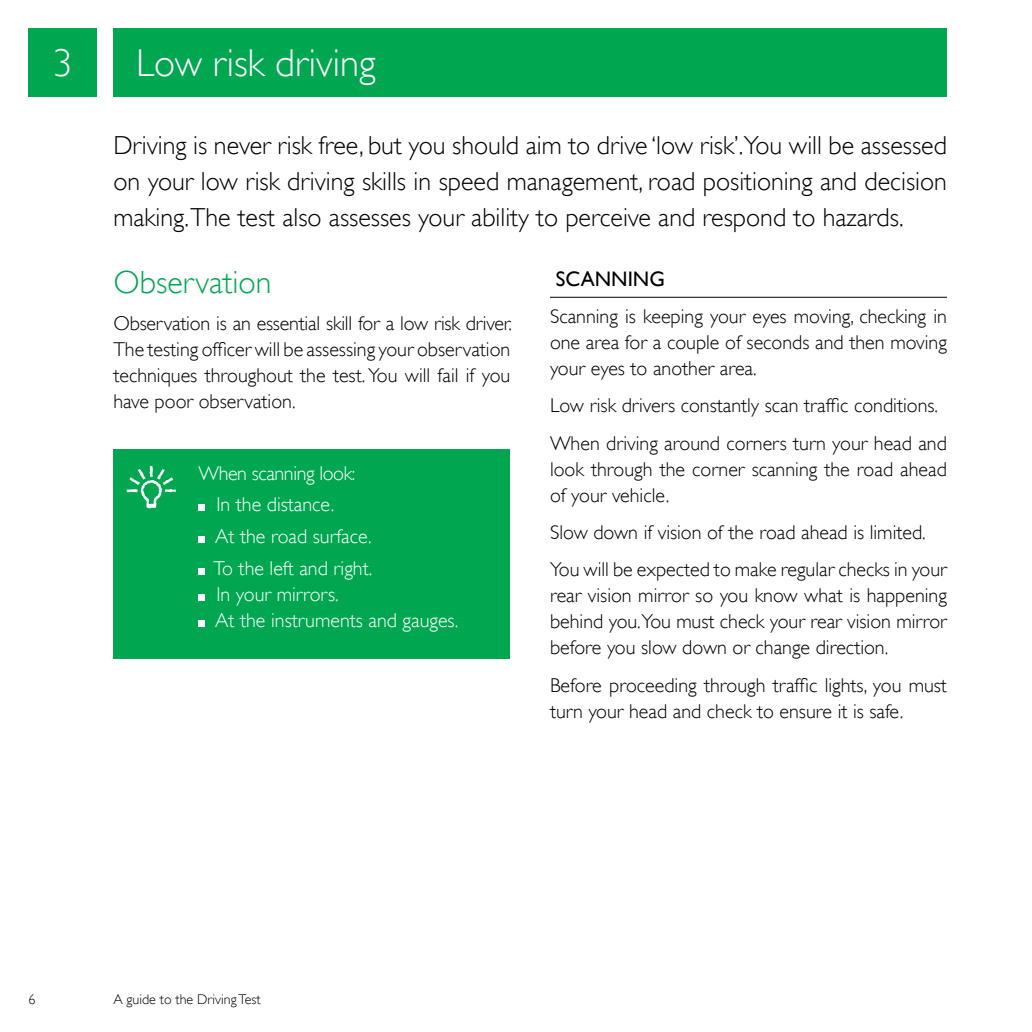
<style>
.page{position:relative;width:1032px;height:1032px;background:#fff}
.page>*{position:absolute;margin:0;border:0;box-sizing:border-box;transform-origin:0 0}
.t1{font:300 38.8px "Gill Sans";color:#fff}
.t2{font:300 32px "Gill Sans";color:#00a650}
.t3{font:300 26px/36px "Gill Sans";color:#000;text-align:justify}
.t4{font:21px "Gill Sans";color:#000}
.t5{font:300 20px/26px "Gill Sans";color:#000}
.t6{font:300 20px/31.6px "Gill Sans";color:#fff}
.t7{font:300 14px "Gill Sans";color:#000}
</style>
<div class="page">
<div style="left:28px;top:28px;width:68px;height:68px;background:#00a650"></div>
<div style="left:113px;top:28px;width:834px;height:68px;background:#00a650"></div>
<hr style="left:550px;top:297px;width:397px;height:1px;background:#000">
<div style="left:113px;top:449px;width:397px;height:210px;background:#00a650"></div>
<img style="left:129px;top:466px;width:47px;height:42px">
<div style="left:198px;top:504px;width:7px;height:7px;background:#fff"></div>
<div style="left:198px;top:536px;width:7px;height:7px;background:#fff"></div>
<div style="left:198px;top:568px;width:7px;height:6px;background:#fff"></div>
<div style="left:198px;top:594px;width:7px;height:6px;background:#fff"></div>
<div style="left:198px;top:620px;width:7px;height:6px;background:#fff"></div>
<h1 class="t1" style="left:53px;top:40px;width:21px">3</h1>
<h1 class="t1" style="left:136px;top:40px;width:241px">Low risk driving</h1>
<p class="t3" style="left:113px;top:127px;width:835px">Driving is never risk free, but you should aim to drive ‘low risk’.You will be assessed on your low risk driving skills in speed management, road positioning and decision making.The test also assesses your ability to perceive and respond to hazards.</p>
<p class="t4" style="left:556px;top:266px;width:111px">SCANNING</p>
<p class="t5" style="left:550px;top:303px;width:398px;text-align:justify">Scanning is keeping your eyes moving, checking in one area for a couple of seconds and then moving your eyes to another area.</p>
<p class="t5" style="left:550px;top:387px;width:398px;line-height:37.4px">Low risk drivers constantly scan traffic conditions.<br>When driving around corners turn your head and</p>
<p class="t5" style="left:550px;top:456px;width:398px">look through the corner scanning the road ahead of your vehicle.</p>
<p class="t5" style="left:550px;top:513px;width:398px;line-height:37.4px">Slow down if vision of the road ahead is limited.<br>You will be expected to make regular checks in your</p>
<p class="t5" style="left:550px;top:583px;width:398px;text-align:justify">rear vision mirror so you know what is happening behind you.You must check your rear vision mirror before you slow down or change direction.</p>
<p class="t5" style="left:550px;top:672px;width:398px">Before proceeding through traffic lights, you must turn your head and check to ensure it is safe.</p>
<h2 class="t2" style="left:113px;top:263px;width:160px">Observation</h2>
<p class="t5" style="left:113px;top:310px;width:400px;text-align:justify">Observation is an essential skill for a low risk driver.<br>The testing officer will be assessing your observation techniques throughout the test. You will fail if you have poor observation.</p>
<p class="t6" style="left:214px;top:457px;width:160px;text-indent:-15px">When scanning look:<br>In the distance.<br>At the road surface.<br>To the left and right.</p>
<p class="t6" style="left:215px;top:581px;width:245px;line-height:26px">In your mirrors.<br>At the instruments and gauges.</p>
<p class="t7" style="left:113px;top:991px;width:149px">A guide to the Driving Test</p>
</div>
